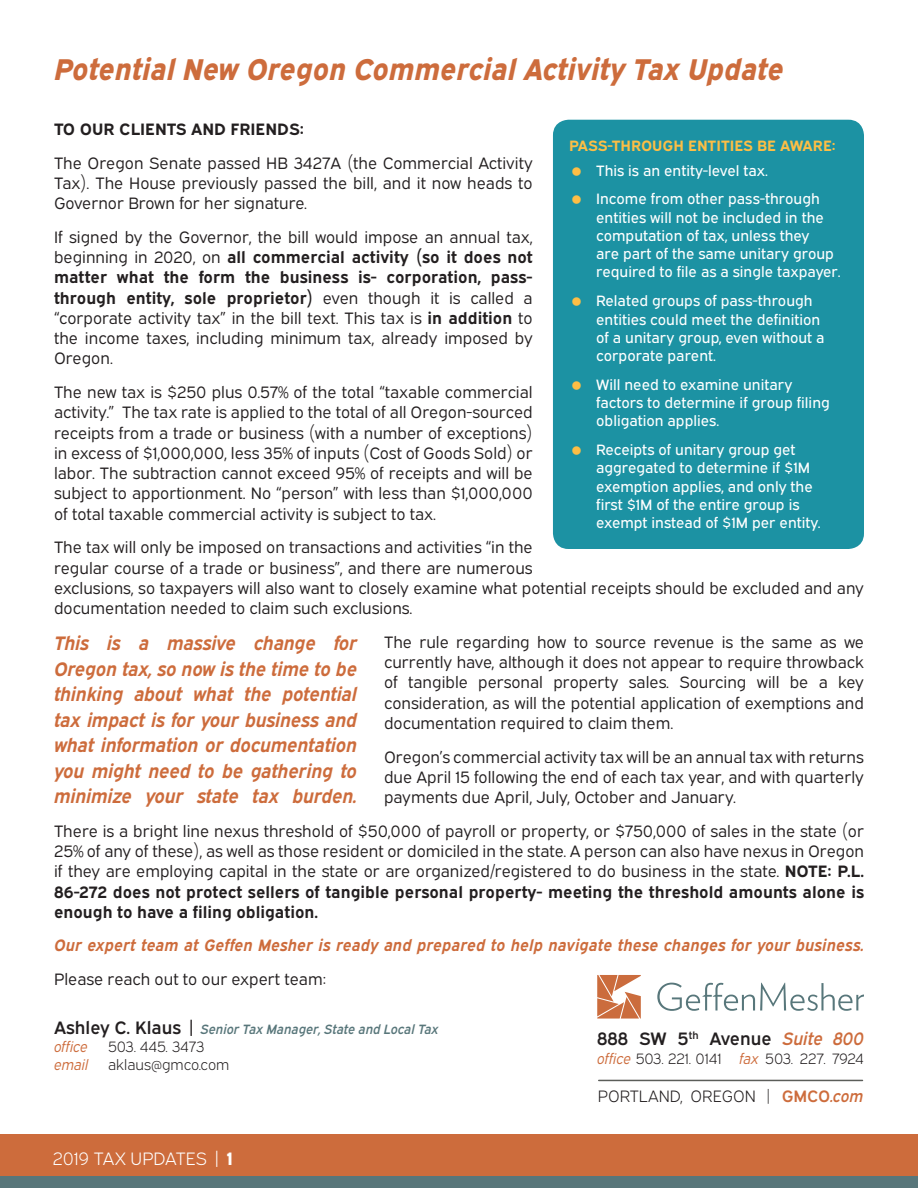
<style>
.page{position:relative;width:918px;height:1188px;background:#fff}
.page>*{position:absolute;margin:0;border:0;box-sizing:border-box;transform-origin:0 0}
.t1{font:italic 30px "Expressway Xb";color:#cd6c3c}
.t2{font:italic 700 19.5px/25.5px "Expressway Rg";letter-spacing:-.01em;color:#cd6c3c;text-align:justify}
.t3{font:18px "Expressway Sb";color:#231f20}
.t4{font:18px "Expressway Lt";color:#fff}
.t5{font:16.5px/20.2px "Expressway Bk";color:#231f20;text-align:justify}
.t6{font:700 16.5px/20.2px "Expressway Rg";color:#231f20;text-align:justify}
.t7{font:italic 700 16.5px "Expressway Rg";letter-spacing:.01em;color:#cd6c3c}
.t8{font:16.5px "Expressway Lt";color:#231f20}
.t9{font:15px/18.3px "Expressway Rg";color:#fff}
.t10{font:15px "Expressway Lt";color:#231f20}
.t11{font:700 15px "Expressway Rg";color:#fdbe45}
.t12{font:italic 15px "Expressway Bk";color:#cd6c3c}
.t13{font:italic 13.5px "Expressway Sb";color:#58767a}
.s1{font-family:"Expressway Bk";font-weight:400}
.s2{font-family:"Expressway Rg";font-weight:700}
.s3{font-style:normal;font-size:18px;color:#231f20}
.s4{font-family:"Expressway Bk"}
.s5{font-family:"Expressway Xb"}
.s6{font-style:italic;color:#cd6c3c}
.s7{font-family:"Expressway Bk";font-style:italic;color:#cd6c3c}
.s8{font-family:"Expressway Sb";color:#cd6c3c}
.s9{font-family:"Expressway Sb";font-style:italic;color:#cd6c3c}
</style>
<div class="page">
<div style="left:0;top:1134px;width:918px;height:54px;background:#cd6c3c"></div>
<div style="left:0;top:1176px;width:918px;height:12px;background:#58767a"></div>
<div style="left:553px;top:120px;width:311px;height:429px;background:#1c92a3;border-radius:16px"></div>
<svg style="left:597px;top:975px;width:44px;height:44px"></svg>
<svg style="left:657px;top:983px;width:207px;height:28px"></svg>
<hr style="left:599px;top:1080px;width:263px;height:1px;background:#5b5d59">
<h1 class="t1" style="left:54px;top:45px;width:731px">Potential New Oregon Commercial Activity Tax Update</h1>
<p class="t6" style="left:54px;top:117px;width:251px">TO OUR CLIENTS AND FRIENDS:</p>
<p class="t5" style="left:54px;top:151px;width:480px">The Oregon Senate passed HB 3427A (the Commercial Activity Tax). The House previously passed the bill, and it now heads to Governor Brown for her signature.</p>
<p class="t5" style="left:54px;top:225px;width:480px">If signed by the Governor, the bill would impose an annual tax,</p>
<p class="t6" style="left:54px;top:245px;width:480px"><span class="s1">beginning in 2020, on</span> all commercial activity (so it does not matter what the form the business is- corporation, pass&shy;through entity, sole proprietor) <span class="s1">even though it is called a</span></p>
<p class="t5" style="left:54px;top:306px;width:480px">“corporate activity tax” in the bill text. This tax is <span class="s2">in addition</span> to the income taxes, including minimum tax, already imposed by Oregon.</p>
<p class="t5" style="left:54px;top:381px;width:480px">The new tax is $250 plus 0.57% of the total “taxable commercial activity.” The tax rate is applied to the total of all Oregon-sourced receipts from a trade or business (with a number of exceptions) in excess of $1,000,000, less 35% of inputs (Cost of Goods Sold) or labor. The subtraction cannot exceed 95% of receipts and will be subject to apportionment. No “person” with less than $1,000,000 of total taxable commercial activity is subject to tax.</p>
<p class="t5" style="left:54px;top:536px;width:811px;text-align:left">The tax will only be imposed on transactions and activities “in the<br>regular course of a trade or business”, and there are numerous<br>exclusions, so taxpayers will also want to closely examine what potential receipts should be excluded and any documentation needed to claim such exclusions.</p>
<p class="t5" style="left:384px;top:630px;width:481px">The rule regarding how to source revenue is the same as we currently have, although it does not appear to require throwback of tangible personal property sales. Sourcing will be a key consideration, as will the potential application of exemptions and documentation required to claim them.</p>
<p class="t5" style="left:384px;top:745px;width:481px">Oregon’s commercial activity tax will be an annual tax with returns due April 15 following the end of each tax year, and with quarterly payments due April, July, October and January.</p>
<p class="t5" style="left:54px;top:819px;width:812px">There is a bright line nexus threshold of $50,000 of payroll or property, or $750,000 of sales in the state (or 25% of any of these), as well as those resident or domiciled in the state. A person can also have nexus in Oregon if they are employing capital in the state or are organized/registered to do business in the state. <span class="s2">NOTE: P.L.</span></p>
<p class="t6" style="left:54px;top:880px;width:812px">86-272 does not protect sellers of tangible personal property- meeting the threshold amounts alone is enough to have a filing obligation.</p>
<p class="t7" style="left:54px;top:933px;width:812px">Our expert team at Geffen Mesher is ready and prepared to help navigate these changes for your business.</p>
<p class="t5" style="left:54px;top:968px;width:274px">Please reach out to our expert team:</p>
<p class="t11" style="left:569px;top:133px;width:268px">PASS-THROUGH ENTITIES BE AWARE:</p>
<p class="t9" style="left:596px;top:154px;width:225px;line-height:28.8px">This is an entity-level tax.<br>Income from other pass-through</p>
<p class="t9" style="left:596px;top:207px;width:246px">entities will not be included in the computation of tax, unless they<br>are part of the same unitary group required to file as a single taxpayer.</p>
<p class="t9" style="left:596px;top:290px;width:230px">Related groups of pass-through entities could meet the definition of a unitary group, even without a corporate parent.</p>
<p class="t9" style="left:596px;top:374px;width:235px">Will need to examine unitary factors to determine if group filing obligation applies.</p>
<p class="t9" style="left:596px;top:439px;width:226px">Receipts of unitary group get aggregated to determine if $1M exemption applies, and only the first $1M of the entire group is exempt instead of $1M per entity.</p>
<p class="t2" style="left:54px;top:628px;width:305px">This is a massive change for Oregon tax, so now is the time to be thinking about what the potential tax impact is for your business and what information or documentation you might need to be gathering to minimize your state tax burden.</p>
<p class="t13" style="left:54px;top:1019px;width:386px"><span class="s3">Ashley C. Klaus |</span> Senior Tax Manager, State and Local Tax</p>
<p class="t12" style="left:54px;top:1035px;width:36px">office</p>
<p class="t10" style="left:108px;top:1035px;width:98px">503. 445. 3473</p>
<p class="t12" style="left:54px;top:1053px;width:36px">email</p>
<p class="t10" style="left:108px;top:1053px;width:123px">aklaus@gmco.com</p>
<p class="t4" style="left:53px;top:1145px;width:182px">2019 TAX UPDATES <span class="s4">|</span> <span class="s5">1</span></p>
<p class="t3" style="left:597px;top:1025px;width:268px">888 SW 5<sup>th</sup> Avenue <span class="s6">Suite 800</span></p>
<p class="t10" style="left:597px;top:1047px;width:268px"><span class="s7">office</span> 503. 221. 0141 <span class="s7">fax</span> 503. 227. 7924</p>
<p class="t8" style="left:598px;top:1084px;width:267px">PORTLAND, OREGON | <span class="s8">GMCO</span><span class="s9">.com</span></p>
</div>
